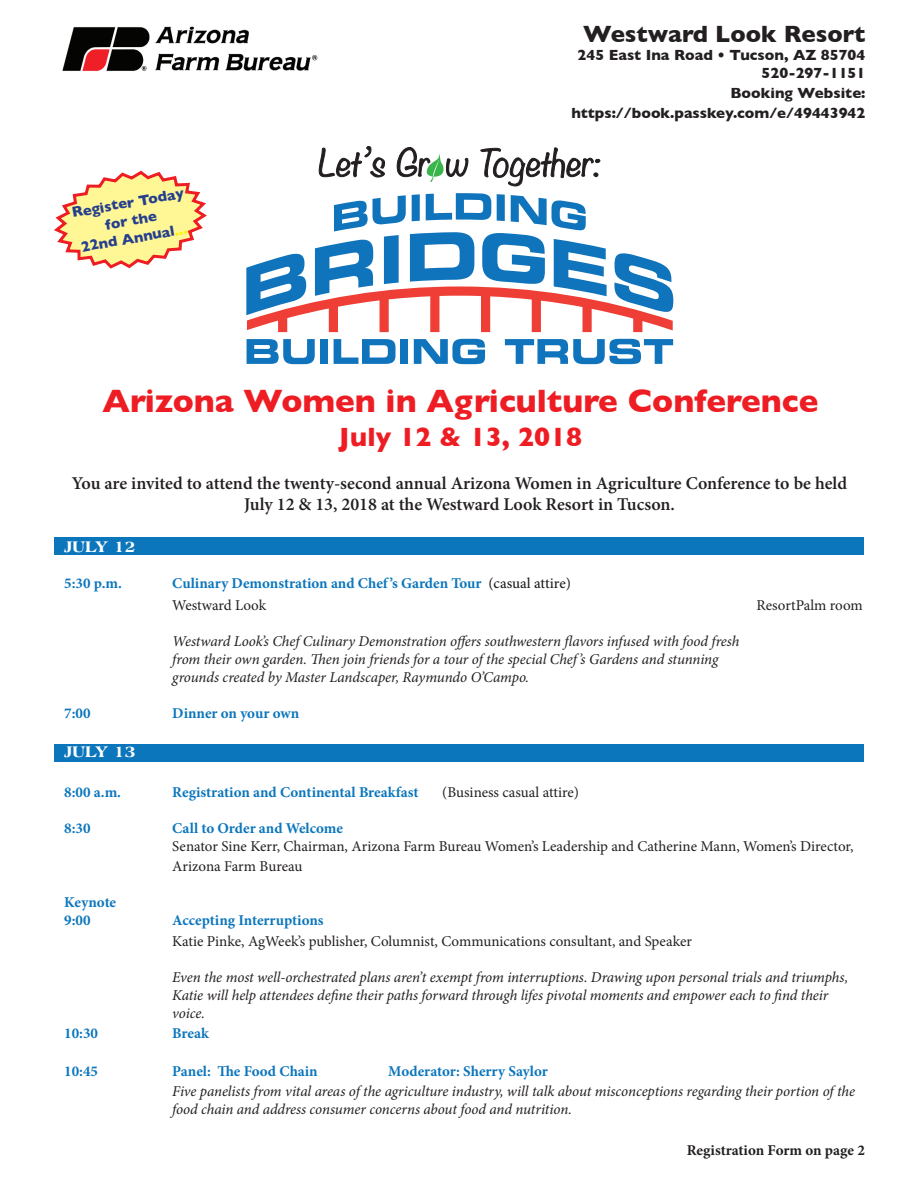
<style>
.page{position:relative;width:918px;height:1188px;background:#fff}
.page>*{position:absolute;margin:0;border:0;box-sizing:border-box;transform-origin:0 0}
.t1{font:700 33px "Gill Sans";color:#ee1d23}
.t2{font:700 27px "Gill Sans";color:#ee1d23}
.t3{font:700 24px "Gill Sans";color:#231f20}
.t4{font:600 18px/21.6px "Minion Pro";color:#231f20;text-align:center}
.t5{font:800 16.5px "Americana";color:#fff}
.t6{font:italic 15px/18px "Minion Pro";letter-spacing:-.01em;color:#231f20}
.t7{font:700 15px/21.6px "Minion Pro";color:#0c76bc}
.t8{font:15px/19.8px "Minion Pro";letter-spacing:-.005em;color:#231f20}
.t9{font:700 15px/18px "Gill Sans";color:#231f20;text-align:right}
.t10{font:700 15px "Minion Pro";color:#231f20}
.t11{font:700 14.85px/17.9px "Gill Sans";color:#253f8e;text-align:center}
.s1{color:#fff101}
.s2{font-weight:500;color:#231f20}
.s3{font-weight:400;color:#231f20}
</style>
<div class="page">
<div style="left:54px;top:538px;width:810px;height:17px;background:#0c76bc"></div>
<div style="left:54px;top:744px;width:810px;height:17px;background:#0c76bc"></div>
<img style="left:62px;top:26px;width:256px;height:45px">
<svg style="left:54px;top:170px;width:153px;height:99px"></svg>
<svg style="left:247px;top:339px;width:68px;height:25px"></svg>
<div style="left:320px;top:339px;width:8px;height:25px;background:#1074bc"></div>
<svg style="left:334px;top:339px;width:61px;height:25px"></svg>
<div style="left:401px;top:339px;width:7px;height:25px;background:#1074bc"></div>
<svg style="left:414px;top:339px;width:71px;height:25px"></svg>
<svg style="left:505px;top:339px;width:168px;height:25px"></svg>
<svg style="left:246px;top:193px;width:427px;height:139px"></svg>
<svg style="left:319px;top:146px;width:66px;height:31px"></svg>
<svg style="left:480px;top:147px;width:120px;height:39px"></svg>
<svg style="left:397px;top:147px;width:71px;height:35px"></svg>
<p class="t11" style="left:70px;top:203px;width:115px;rotate:-10deg">Register Today for the<br>22nd Annual<span class="s1">...</span></p>
<h3 class="t3" style="left:583px;top:15px;width:284px">Westward Look Resort</h3>
<p class="t9" style="left:578px;top:46px;width:289px">245 East Ina Road • Tucson, AZ 85704<br>520-297-1151</p>
<p class="t9" style="left:571px;top:83px;width:296px;line-height:19.8px">Booking Website: https://book.passkey.com/e/49443942</p>
<h1 class="t1" style="left:103px;top:375px;width:717px">Arizona Women in Agriculture Conference</h1>
<h2 class="t2" style="left:339px;top:416px;width:245px">July 12 &amp; 13, 2018</h2>
<p class="t4" style="left:72px;top:472px;width:777px">You are invited to attend the twenty-second annual Arizona Women in Agriculture Conference to be held<br>July 12 &amp; 13, 2018 at the Westward Look Resort in Tucson.</p>
<p class="t5" style="left:64px;top:537px;width:73px">JULY 12</p>
<p class="t7" style="left:64px;top:572px;width:59px">5:30 p.m.</p>
<p class="t7" style="left:172px;top:572px;width:400px">Culinary Demonstration and Chef ’s Garden Tour <span class="s2">(casual attire)<br></span><span class="s3">Westward Look</span></p>
<p class="t6" style="left:172px;top:632px;width:569px">Westward Look’s Chef Culinary Demonstration offers southwestern flavors infused with food fresh from their own garden. Then join friends for a tour of the special Chef’s Gardens and stunning grounds created by Master Landscaper, Raymundo O’Campo.</p>
<p class="t8" style="left:757px;top:595px;width:108px">ResortPalm room</p>
<p class="t7" style="left:64px;top:702px;width:28px">7:00</p>
<p class="t7" style="left:172px;top:702px;width:129px">Dinner on your own</p>
<p class="t5" style="left:64px;top:742px;width:73px">JULY 13</p>
<p class="t7" style="left:64px;top:781px;width:58px">8:00 a.m.</p>
<p class="t7" style="left:172px;top:781px;width:248px">Registration and Continental Breakfast</p>
<p class="t8" style="left:442px;top:782px;width:138px">(Business casual attire)</p>
<p class="t7" style="left:64px;top:817px;width:28px">8:30</p>
<p class="t7" style="left:172px;top:817px;width:172px">Call to Order and Welcome</p>
<p class="t8" style="left:172px;top:836px;width:683px">Senator Sine Kerr, Chairman, Arizona Farm Bureau Women’s Leadership and Catherine Mann, Women’s Director,<br>Arizona Farm Bureau</p>
<p class="t7" style="left:64px;top:893px;width:53px;line-height:18px">Keynote<br>9:00</p>
<p class="t7" style="left:172px;top:909px;width:153px">Accepting Interruptions</p>
<p class="t8" style="left:172px;top:932px;width:521px">Katie Pinke, AgWeek’s publisher, Columnist, Communications consultant, and Speaker</p>
<p class="t6" style="left:172px;top:969px;width:677px">Even the most well-orchestrated plans aren’t exempt from interruptions. Drawing upon personal trials and triumphs,<br>Katie will help attendees define their paths forward through lifes pivotal moments and empower each to find their voice.</p>
<p class="t7" style="left:64px;top:1022px;width:35px">10:30</p>
<p class="t7" style="left:172px;top:1022px;width:38px">Break</p>
<p class="t7" style="left:64px;top:1060px;width:35px">10:45</p>
<p class="t7" style="left:172px;top:1060px;width:147px">Panel: The Food Chain</p>
<p class="t7" style="left:388px;top:1060px;width:161px">Moderator: Sherry Saylor</p>
<p class="t6" style="left:172px;top:1082px;width:684px">Five panelists from vital areas of the agriculture industry, will talk about misconceptions regarding their portion of the food chain and address consumer concerns about food and nutrition.</p>
<p class="t10" style="left:687px;top:1140px;width:180px">Registration Form on page 2</p>
</div>
